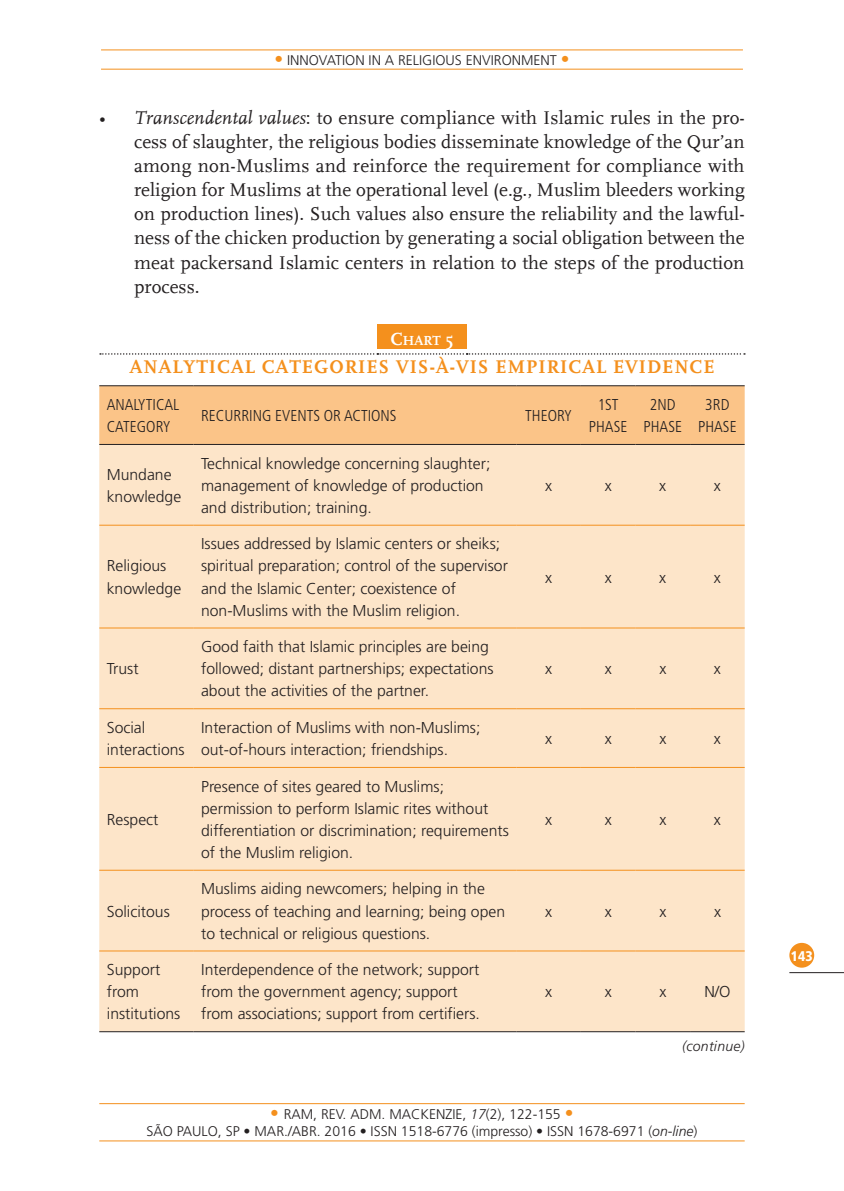
<style>
.page{position:relative;width:844px;height:1191px;background:#fff}
.page>*{position:absolute;margin:0;border:0;box-sizing:border-box;transform-origin:0 0}
.t1{font:19.25px/24.2px "FF Scala Definitiver";letter-spacing:.005em;color:#231f20;text-align:justify}
.t2{font:700 19.25px "FF Scala Definitiver";letter-spacing:.05em;color:#f4901d}
.t3{font:300 15.75px/22.1px "Frutiger LT Std";color:#231f20}
.t4{font:300 condensed 15.75px/22.1px "Frutiger LT Std";color:#231f20;text-align:center}
.t5{font:300 14px/16.8px "Frutiger LT Std";color:#231f20;text-align:center}
.t6{font:italic 300 14px "Frutiger LT Std";letter-spacing:.02em;color:#231f20}
.t7{font:900 condensed 14px "Frutiger LT Std";color:#fff}
.t8{font:700 13.83px "FF Scala Definitiver";color:#fff}
.s1{font-size:17.5px;color:#f4901d}
.s2{font-family:"FF Scala Definitive";font-style:italic}
.s3{font-size:18.38px}
.s4{font-style:italic}
</style>
<div class="page">
<div style="left:789px;top:943px;width:25px;height:24px;background:#f4901d;border-radius:50%"></div>
<hr style="left:789px;top:972px;width:54px;height:1px;background:#231f20">
<hr style="left:99px;top:1140px;width:645px;height:1px;background:#f4901d">
<hr style="left:99px;top:1103px;width:645px;height:1px;background:#f4901d">
<hr style="left:101px;top:49px;width:641px;height:1px;background:#f4901d">
<hr style="left:101px;top:69px;width:641px;height:1px;background:#f4901d">
<div style="left:377px;top:324px;width:89px;height:25px;background:#f4901d"></div>
<svg style="left:100px;top:353px;width:644px;height:2px"></svg>
<div style="left:99px;top:386px;width:645px;height:58px;background:#fbc488"></div>
<div style="left:99px;top:445px;width:645px;height:586px;background:#fde5c9"></div>
<hr style="left:99px;top:385px;width:94px;height:1px;background:#231f20">
<hr style="left:193px;top:385px;width:323px;height:1px;background:#231f20">
<hr style="left:516px;top:385px;width:64px;height:1px;background:#231f20">
<hr style="left:580px;top:385px;width:55px;height:1px;background:#231f20">
<hr style="left:635px;top:385px;width:55px;height:1px;background:#231f20">
<hr style="left:690px;top:385px;width:54px;height:1px;background:#231f20">
<hr style="left:99px;top:444px;width:94px;height:1px;background:#231f20">
<hr style="left:193px;top:444px;width:323px;height:1px;background:#231f20">
<hr style="left:516px;top:444px;width:64px;height:1px;background:#231f20">
<hr style="left:580px;top:444px;width:55px;height:1px;background:#231f20">
<hr style="left:635px;top:444px;width:55px;height:1px;background:#231f20">
<hr style="left:690px;top:444px;width:54px;height:1px;background:#231f20">
<hr style="left:99px;top:1031px;width:94px;height:1px;background:#231f20">
<hr style="left:193px;top:1031px;width:323px;height:1px;background:#231f20">
<hr style="left:516px;top:1031px;width:64px;height:1px;background:#231f20">
<hr style="left:580px;top:1031px;width:55px;height:1px;background:#231f20">
<hr style="left:635px;top:1031px;width:55px;height:1px;background:#231f20">
<hr style="left:690px;top:1031px;width:54px;height:1px;background:#231f20">
<hr style="left:99px;top:525px;width:94px;height:1px;background:#f4901d">
<hr style="left:193px;top:525px;width:323px;height:1px;background:#f4901d">
<hr style="left:516px;top:525px;width:64px;height:1px;background:#f4901d">
<hr style="left:580px;top:525px;width:55px;height:1px;background:#f4901d">
<hr style="left:635px;top:525px;width:55px;height:1px;background:#f4901d">
<hr style="left:690px;top:525px;width:54px;height:1px;background:#f4901d">
<hr style="left:99px;top:627px;width:94px;height:1px;background:#f4901d">
<hr style="left:193px;top:627px;width:323px;height:1px;background:#f4901d">
<hr style="left:516px;top:627px;width:64px;height:1px;background:#f4901d">
<hr style="left:580px;top:627px;width:55px;height:1px;background:#f4901d">
<hr style="left:635px;top:627px;width:55px;height:1px;background:#f4901d">
<hr style="left:690px;top:627px;width:54px;height:1px;background:#f4901d">
<hr style="left:99px;top:708px;width:94px;height:1px;background:#f4901d">
<hr style="left:193px;top:708px;width:323px;height:1px;background:#f4901d">
<hr style="left:516px;top:708px;width:64px;height:1px;background:#f4901d">
<hr style="left:580px;top:708px;width:55px;height:1px;background:#f4901d">
<hr style="left:635px;top:708px;width:55px;height:1px;background:#f4901d">
<hr style="left:690px;top:708px;width:54px;height:1px;background:#f4901d">
<hr style="left:99px;top:767px;width:94px;height:1px;background:#f4901d">
<hr style="left:193px;top:767px;width:323px;height:1px;background:#f4901d">
<hr style="left:516px;top:767px;width:64px;height:1px;background:#f4901d">
<hr style="left:580px;top:767px;width:55px;height:1px;background:#f4901d">
<hr style="left:635px;top:767px;width:55px;height:1px;background:#f4901d">
<hr style="left:690px;top:767px;width:54px;height:1px;background:#f4901d">
<hr style="left:99px;top:869px;width:94px;height:1px;background:#f4901d">
<hr style="left:193px;top:869px;width:323px;height:1px;background:#f4901d">
<hr style="left:516px;top:869px;width:64px;height:1px;background:#f4901d">
<hr style="left:580px;top:869px;width:55px;height:1px;background:#f4901d">
<hr style="left:635px;top:869px;width:55px;height:1px;background:#f4901d">
<hr style="left:690px;top:869px;width:54px;height:1px;background:#f4901d">
<hr style="left:99px;top:950px;width:94px;height:1px;background:#f4901d">
<hr style="left:193px;top:950px;width:323px;height:1px;background:#f4901d">
<hr style="left:516px;top:950px;width:64px;height:1px;background:#f4901d">
<hr style="left:580px;top:950px;width:55px;height:1px;background:#f4901d">
<hr style="left:635px;top:950px;width:55px;height:1px;background:#f4901d">
<hr style="left:690px;top:950px;width:54px;height:1px;background:#f4901d">
<p class="t5" style="left:274px;top:51px;width:297px"><span class="s1">•</span> innovation in a religious environment <span class="s1">•</span></p>
<p class="t1" style="left:134px;top:106px;width:612px;text-indent:-35px">• <span class="s2">Transcendental values</span>: to ensure compliance with Islamic rules in the pro&shy;cess of slaughter, the religious bodies disseminate knowledge of the Qur’an among non-Muslims and reinforce the requirement for compliance with religion for Muslims at the operational level (e.g., Muslim bleeders working on production lines). Such values also ensure the reliability and the lawful&shy;ness of the chicken production by generating a social obligation between the meat packersand Islamic centers in relation to the steps of the production process.</p>
<p class="t8" style="left:390px;top:332px;width:64px"><span class="s3">C</span>hart <span class="s3">5</span></p>
<p class="t2" style="left:129px;top:356px;width:586px">ANALYTICAL CATEGORIES VIS-À-VIS EMPIRICAL EVIDENCE</p>
<p class="t4" style="left:107px;top:394px;width:74px;text-align:left">ANALYTICAL<br>CATEGORY</p>
<p class="t4" style="left:201px;top:405px;width:197px">RECURRING EVENTS OR ACTIONS</p>
<p class="t4" style="left:525px;top:405px;width:48px">THEORY</p>
<p class="t4" style="left:588px;top:394px;width:40px">1ST<br>PHASE</p>
<p class="t4" style="left:643px;top:394px;width:40px">2ND<br>PHASE</p>
<p class="t4" style="left:698px;top:394px;width:40px">3RD<br>PHASE</p>
<p class="t3" style="left:107px;top:463px;width:76px">Mundane knowledge</p>
<p class="t3" style="left:201px;top:452px;width:291px">Technical knowledge concerning slaughter; management of knowledge of production and distribution; training.</p>
<p class="t3" style="left:545px;top:474px;width:8px">x</p>
<p class="t3" style="left:604px;top:474px;width:8px">x</p>
<p class="t3" style="left:659px;top:474px;width:8px">x</p>
<p class="t3" style="left:713px;top:474px;width:8px">x</p>
<p class="t3" style="left:107px;top:555px;width:76px">Religious knowledge</p>
<p class="t3" style="left:107px;top:658px;width:33px">Trust</p>
<p class="t3" style="left:201px;top:533px;width:308px">Issues addressed by Islamic centers or sheiks; spiritual preparation; control of the supervisor and the Islamic Center; coexistence of non-Muslims with the Muslim religion.</p>
<p class="t3" style="left:201px;top:636px;width:294px">Good faith that Islamic principles are being followed; distant partnerships; expectations about the activities of the partner.</p>
<p class="t3" style="left:107px;top:716px;width:79px">Social interactions</p>
<p class="t3" style="left:201px;top:716px;width:281px">Interaction of Muslims with non-Muslims; out-of-hours interaction; friendships.</p>
<p class="t3" style="left:107px;top:808px;width:53px">Respect</p>
<p class="t3" style="left:107px;top:900px;width:64px">Solicitous</p>
<p class="t3" style="left:201px;top:775px;width:309px">Presence of sites geared to Muslims; permission to perform Islamic rites without differentiation or discrimination; requirements of the Muslim religion.</p>
<p class="t3" style="left:201px;top:878px;width:305px">Muslims aiding newcomers; helping in the process of teaching and learning; being open to technical or religious questions.</p>
<p class="t3" style="left:107px;top:959px;width:75px">Support from institutions</p>
<p class="t3" style="left:201px;top:959px;width:280px">Interdependence of the network; support from the government agency; support from associations; support from certifiers.</p>
<p class="t3" style="left:545px;top:566px;width:8px">x</p>
<p class="t3" style="left:604px;top:566px;width:8px">x</p>
<p class="t3" style="left:659px;top:566px;width:8px">x</p>
<p class="t3" style="left:713px;top:566px;width:8px">x</p>
<p class="t3" style="left:545px;top:658px;width:8px">x</p>
<p class="t3" style="left:604px;top:658px;width:8px">x</p>
<p class="t3" style="left:659px;top:658px;width:8px">x</p>
<p class="t3" style="left:713px;top:658px;width:8px">x</p>
<p class="t3" style="left:545px;top:728px;width:8px">x</p>
<p class="t3" style="left:604px;top:728px;width:8px">x</p>
<p class="t3" style="left:659px;top:728px;width:8px">x</p>
<p class="t3" style="left:713px;top:728px;width:8px">x</p>
<p class="t3" style="left:545px;top:808px;width:8px">x</p>
<p class="t3" style="left:604px;top:808px;width:8px">x</p>
<p class="t3" style="left:659px;top:808px;width:8px">x</p>
<p class="t3" style="left:713px;top:808px;width:8px">x</p>
<p class="t3" style="left:545px;top:900px;width:8px">x</p>
<p class="t3" style="left:604px;top:900px;width:8px">x</p>
<p class="t3" style="left:659px;top:900px;width:8px">x</p>
<p class="t3" style="left:713px;top:900px;width:8px">x</p>
<p class="t3" style="left:545px;top:981px;width:8px">x</p>
<p class="t3" style="left:604px;top:981px;width:8px">x</p>
<p class="t3" style="left:659px;top:981px;width:8px">x</p>
<p class="t3" style="left:704px;top:981px;width:28px">N/O</p>
<p class="t6" style="left:682px;top:1038px;width:64px">(continue)</p>
<p class="t5" style="left:146px;top:1106px;width:552px"><span class="s1">•</span> RAM, REV. ADM. MACKENZIE, <span class="s4">17</span>(2), 122-155 <span class="s1">•<br></span>SÃO PAULO, SP • MAR./ABR. 2016 • ISSN 1518-6776 (impresso) • ISSN 1678-6971 (<span class="s4">on-line</span>)</p>
<p class="t7" style="left:790px;top:947px;width:23px">143</p>
</div>
